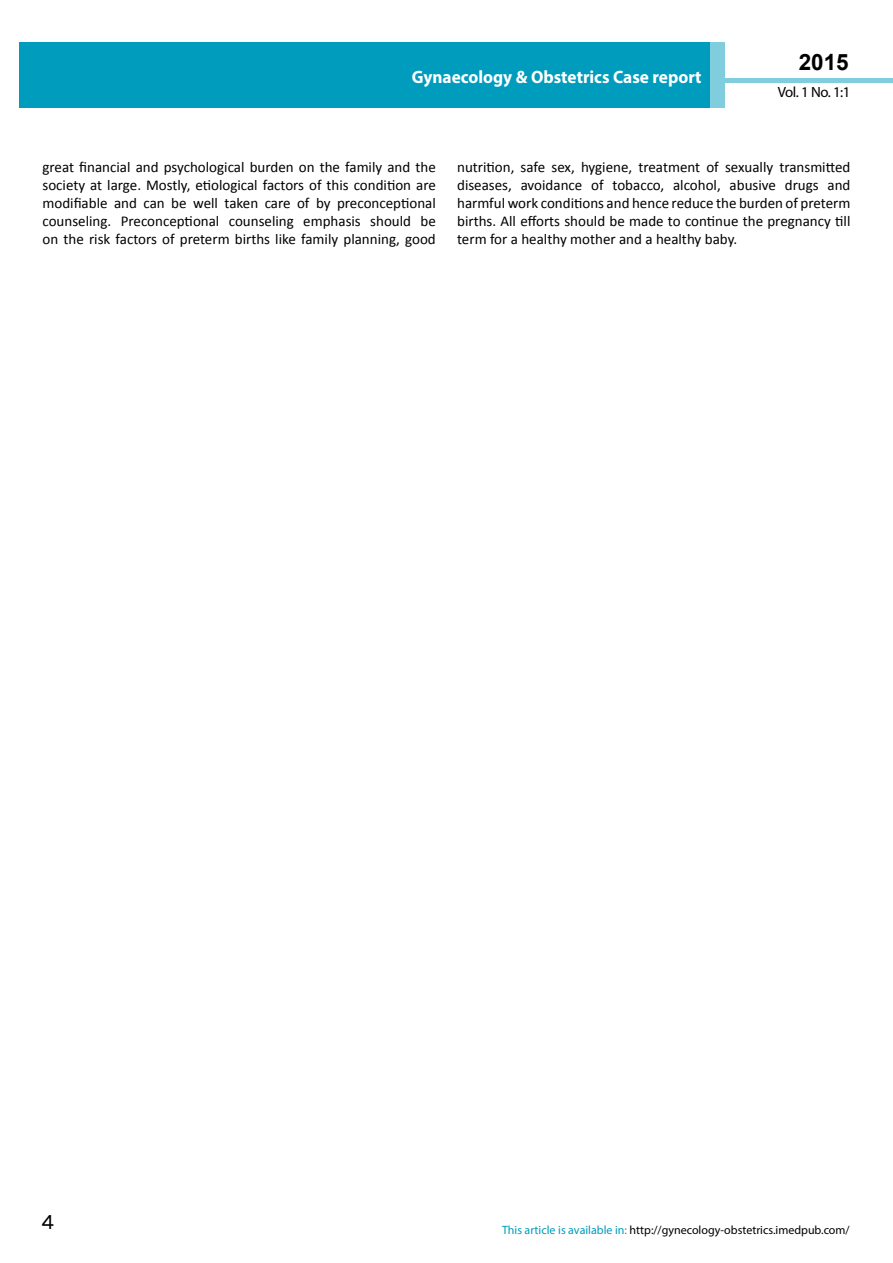
<style>
.page{position:relative;width:893px;height:1263px;background:#fff}
.page>*{position:absolute;margin:0;border:0;box-sizing:border-box;transform-origin:0 0}
.t1{font:25.5px "Tunga";color:#000}
.t2{font:700 22.5px "Arial";color:#000}
.t3{font:700 18px "Myriad Pro";color:#fff;scale:.96 1}
.t4{font:15px/18px "Calibri";color:#000;text-align:justify}
.t5{font:14.85px "Myriad Pro";color:#000}
.t6{font:12px "Myriad Pro";color:#000}
.s1{color:#009cbe}
</style>
<div class="page">
<hr style="left:725px;top:78px;width:168px;height:4px;background:#80cdde">
<div style="left:19px;top:42px;width:690px;height:66px;background:#009cbe"></div>
<div style="left:709px;top:42px;width:16px;height:66px;background:#80cdde"></div>
<p class="t3" style="left:412px;top:66px;width:303px">Gynaecology &amp; Obstetrics Case report</p>
<p class="t3" style="left:585px;top:74px;width:128px">ISSN 1698-9465</p>
<h2 class="t2" style="left:799px;top:47px;width:52px">2015</h2>
<p class="t5" style="left:778px;top:83px;width:74px">Vol. 1 No. 1:1</p>
<p class="t4" style="left:43px;top:158px;width:395px">great financial and psychological burden on the family and the society at large. Mostly, etiological factors of this condition are modifiable and can be well taken care of by preconceptional counseling. Preconceptional counseling emphasis should be on the risk factors of preterm births like family planning, good</p>
<p class="t4" style="left:457px;top:158px;width:395px">nutrition, safe sex, hygiene, treatment of sexually transmitted diseases, avoidance of tobacco, alcohol, abusive drugs and harmful work conditions and hence reduce the burden of preterm births. All efforts should be made to continue the pregnancy till term for a healthy mother and a healthy baby.</p>
<h1 class="t1" style="left:41px;top:1205px;width:15px">4</h1>
<p class="t6" style="left:502px;top:1222px;width:349px"><span class="s1">This article is available in:</span> http://gynecology-obstetrics.imedpub.com/</p>
</div>
